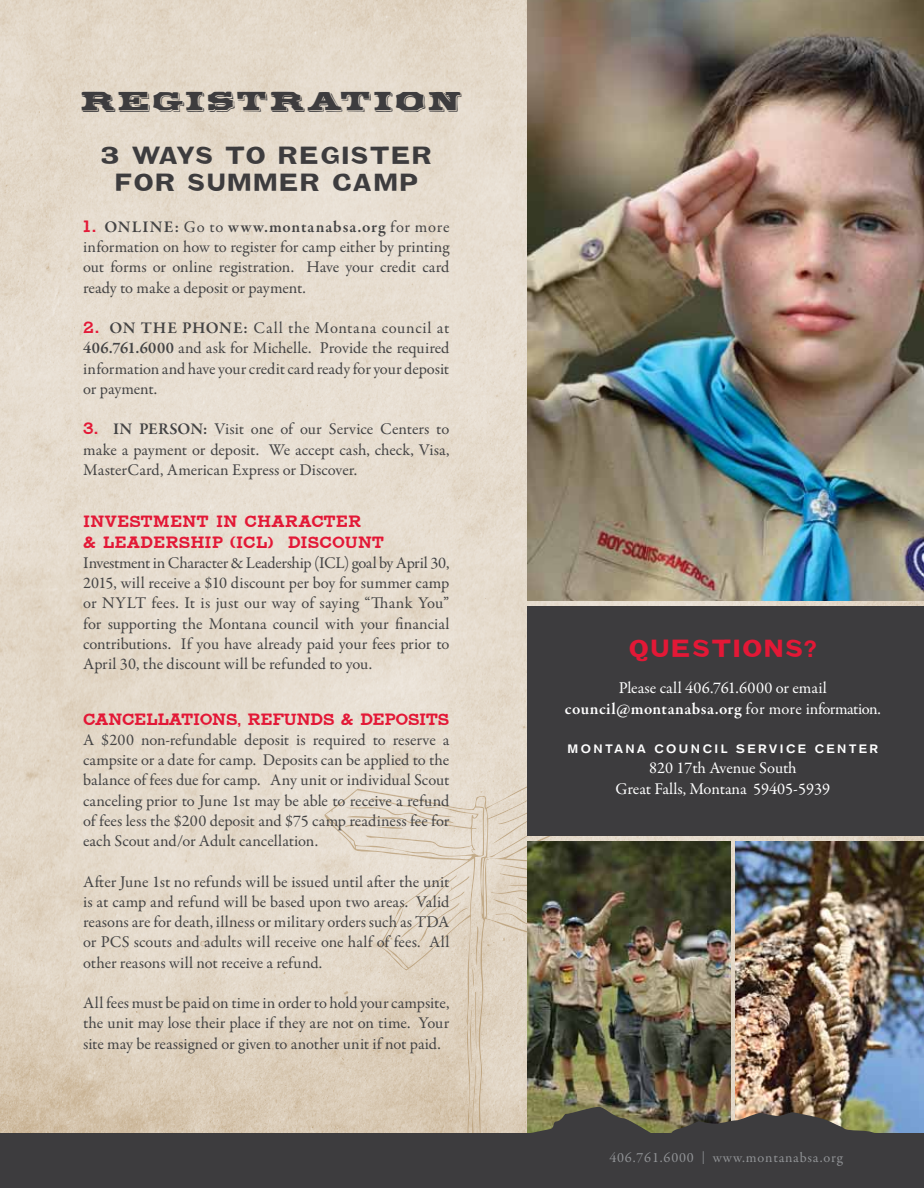
<style>
.page{position:relative;width:924px;height:1188px;background:#fff}
.page>*{position:absolute;margin:0;border:0;box-sizing:border-box;transform-origin:0 0}
.t1{font:27.3px/27.8px "Type Three WF";letter-spacing:.075em;color:#3d3c3e;text-align:center}
.t2{font:27.3px "Type Three WF";letter-spacing:.075em;color:#e31836}
.t3{font:26.25px "Type Ten WF";color:#3d3c3e}
.t4{font:18px/20.2px "Type Two WF";letter-spacing:-.01em;color:#e31836}
.t5{font:16.5px/20.2px "Garamond Premr Pro";color:#434344;text-align:justify}
.t6{font:16.5px/20.2px "Garamond Premr Pro";color:#fff;text-align:center}
.t7{font:14.25px "Garamond Premr Pro";letter-spacing:.06em;color:#919396}
.t8{font:700 12px "Akzidenz Grotesk";letter-spacing:.185em;color:#fff;scale:1.12 1}
.s1{font-family:"Type Two WF";font-size:18px;color:#e31836}
.s2{font-weight:600}
.s3{font-family:"Agenda";font-weight:300;font-stretch:condensed}
</style>
<div class="page">
<img style="left:0;top:0;width:924px;height:1133px">
<img style="left:324px;top:769px;width:317px;height:364px">
<div style="left:527px;top:606px;width:397px;height:230px;background:#3d3c3e"></div>
<img style="left:527px;top:841px;width:203px;height:292px">
<img style="left:736px;top:841px;width:188px;height:266px">
<img style="left:527px;top:0;width:397px;height:600px">
<div style="left:0;top:1133px;width:924px;height:55px;background:#3d3c3e"></div>
<img style="left:529px;top:1107px;width:395px;height:26px">
<h2 class="t3" style="left:80px;top:88px;width:385px">REGISTRATION</h2>
<h1 class="t1" style="left:101px;top:140px;width:332px">3 WAYS TO REGISTER<br>FOR SUMMER CAMP</h1>
<p class="t5" style="left:83px;top:218px;width:368px"><span class="s1">1.</span> <span class="s2">ONLINE:</span> Go to <span class="s2">www.montanabsa.org</span> for more information on how to register for camp either by printing out forms or online registration. Have your credit card ready to make a deposit or payment.</p>
<p class="t5" style="left:83px;top:319px;width:368px"><span class="s1">2.</span> <span class="s2">ON THE PHONE:</span> Call the Montana council at <span class="s2">406.761.6000</span> and ask for Michelle. Provide the required information and have your credit card ready for your deposit or payment.</p>
<p class="t5" style="left:83px;top:420px;width:368px"><span class="s1">3.</span> <span class="s2">IN PERSON:</span> Visit one of our Service Centers to make a payment or deposit. We accept cash, check, Visa, MasterCard, American Express or Discover.</p>
<p class="t4" style="left:83px;top:511px;width:303px">INVESTMENT IN CHARACTER<br>&amp; LEADERSHIP (ICL) DISCOUNT</p>
<p class="t5" style="left:83px;top:554px;width:368px">Investment in Character &amp; Leadership (ICL) goal by April 30, 2015, will receive a $10 discount per boy for summer camp or NYLT fees. It is just our way of saying “Thank You” for supporting the Montana council with your financial contributions. If you have already paid your fees prior to April 30, the discount will be refunded to you.</p>
<p class="t4" style="left:83px;top:708px;width:368px">CANCELLATIONS, REFUNDS &amp; DEPOSITS</p>
<p class="t5" style="left:83px;top:731px;width:368px">A $200 non-refundable deposit is required to reserve a campsite or a date for camp. Deposits can be applied to the balance of fees due for camp. Any unit or individual Scout canceling prior to June 1st may be able to receive a refund of fees less the $200 deposit and $75 camp readiness fee for each Scout and/or Adult cancellation.</p>
<p class="t5" style="left:83px;top:873px;width:368px">After June 1st no refunds will be issued until after the unit is at camp and refund will be based upon two areas. Valid reasons are for death, illness or military orders such as TDA or PCS scouts and adults will receive one half of fees. All other reasons will not receive a refund.</p>
<p class="t5" style="left:83px;top:994px;width:368px">All fees must be paid on time in order to hold your campsite, the unit may lose their place if they are not on time. Your site may be reassigned or given to another unit if not paid.</p>
<h1 class="t2" style="left:629px;top:632px;width:189px">QUESTIONS?</h1>
<p class="t6" style="left:565px;top:679px;width:317px">Please call 406.761.6000 or email <span class="s2">council@montanabsa.org</span> for more information.</p>
<p class="t8" style="left:567px;top:744px;width:279px">MONTANA COUNCIL SERVICE CENTER</p>
<p class="t6" style="left:615px;top:759px;width:216px;line-height:21px">820 17th Avenue South<br>Great Falls, Montana 59405-5939</p>
<p class="t7" style="left:609px;top:1151px;width:235px">406.761.6000 <span class="s3">|</span> www.montanabsa.org</p>
</div>
